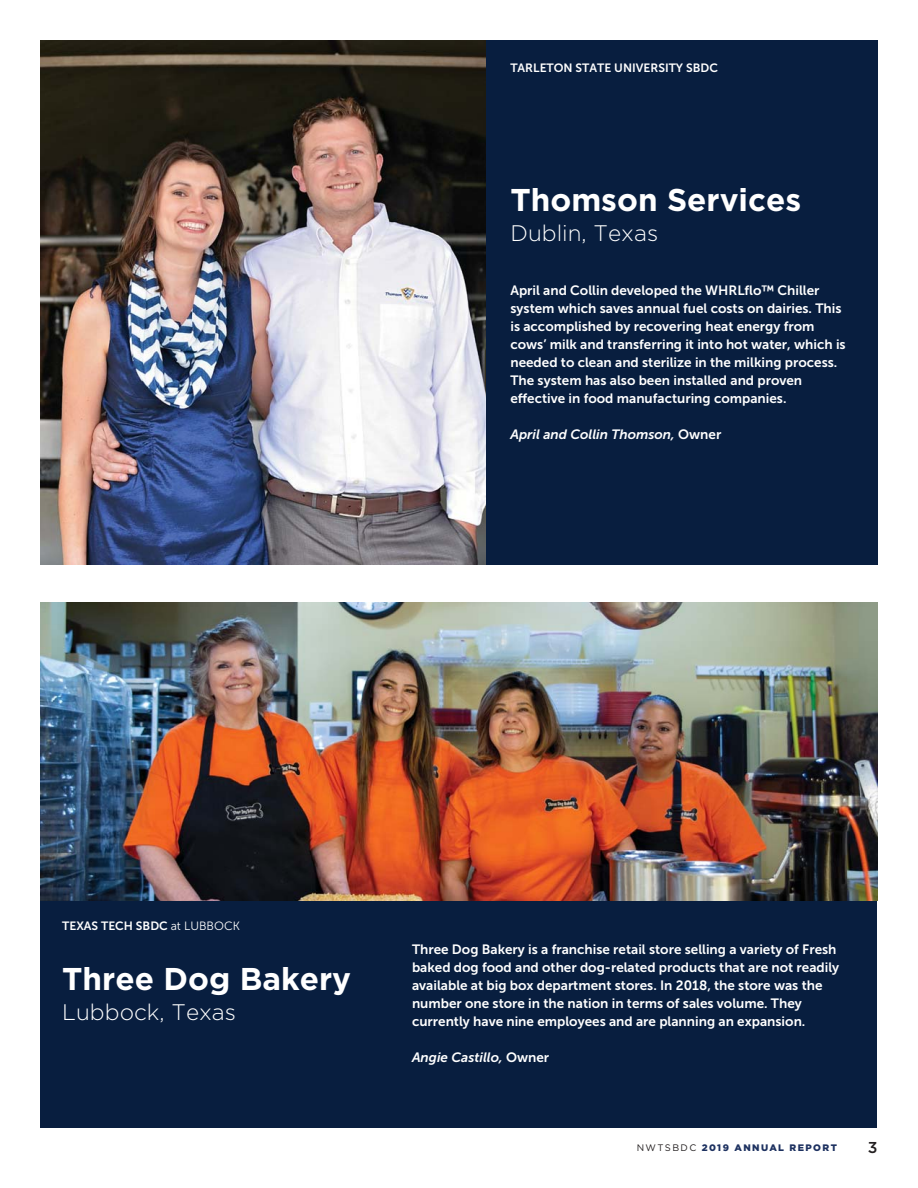
<style>
.page{position:relative;width:918px;height:1188px;background:#fff}
.page>*{position:absolute;margin:0;border:0;box-sizing:border-box;transform-origin:0 0}
.t1{font:700 31.5px "Gotham";color:#fff}
.t2{font:300 22.5px "Gotham";color:#fff}
.t3{font:500 15.75px "Gotham";color:#231f20}
.t4{font:13.5px/18px "Museo Sans 700";color:#fff}
.t5{font:italic 13.5px "Museo Sans 700";color:#fff}
.t6{font:12px "Museo Sans 700";color:#fff}
.t7{font:900 9.45px "Gotham";letter-spacing:.15em;color:#1d3160}
.s1{font-style:normal}
.s2{font-family:"Museo Sans 300"}
.s3{font-weight:400;color:#231f20}
</style>
<div class="page">
<div style="left:486px;top:40px;width:392px;height:525px;background:#081e3f"></div>
<div style="left:40px;top:901px;width:838px;height:226px;background:#081e3f"></div>
<img style="left:40px;top:40px;width:446px;height:525px">
<img style="left:40px;top:603px;width:838px;height:298px">
<p class="t6" style="left:510px;top:63px;width:209px">TARLETON STATE UNIVERSITY SBDC</p>
<h1 class="t1" style="left:510px;top:189px;width:292px">Thomson Services</h1>
<h2 class="t2" style="left:510px;top:220px;width:149px">Dublin, Texas</h2>
<p class="t4" style="left:510px;top:283px;width:337px">April and Collin developed the WHRLflo™ Chiller system which saves annual fuel costs on dairies. This is accomplished by recovering heat energy from cows’ milk and transferring it into hot water, which is needed to clean and sterilize in the milking process.<br>The system has also been installed and proven effective in food manufacturing companies.</p>
<p class="t5" style="left:510px;top:429px;width:212px">April and Collin Thomson, <span class="s1">Owner</span></p>
<p class="t6" style="left:62px;top:922px;width:179px">TEXAS TECH SBDC <span class="s2">at LUBBOCK</span></p>
<h1 class="t1" style="left:62px;top:967px;width:290px">Three Dog Bakery</h1>
<h2 class="t2" style="left:62px;top:999px;width:175px">Lubbock, Texas</h2>
<p class="t4" style="left:412px;top:941px;width:429px">Three Dog Bakery is a franchise retail store selling a variety of Fresh baked dog food and other dog-related products that are not readily available at big box department stores. In 2018, the store was the number one store in the nation in terms of sales volume. They currently have nine employees and are planning an expansion.</p>
<p class="t5" style="left:412px;top:1052px;width:139px">Angie Castillo, <span class="s1">Owner</span></p>
<p class="t7" style="left:637px;top:1144px;width:202px"><span class="s3">NWTSBDC</span> 2019 ANNUAL REPORT</p>
<p class="t3" style="left:868px;top:1140px;width:11px">3</p>
</div>
